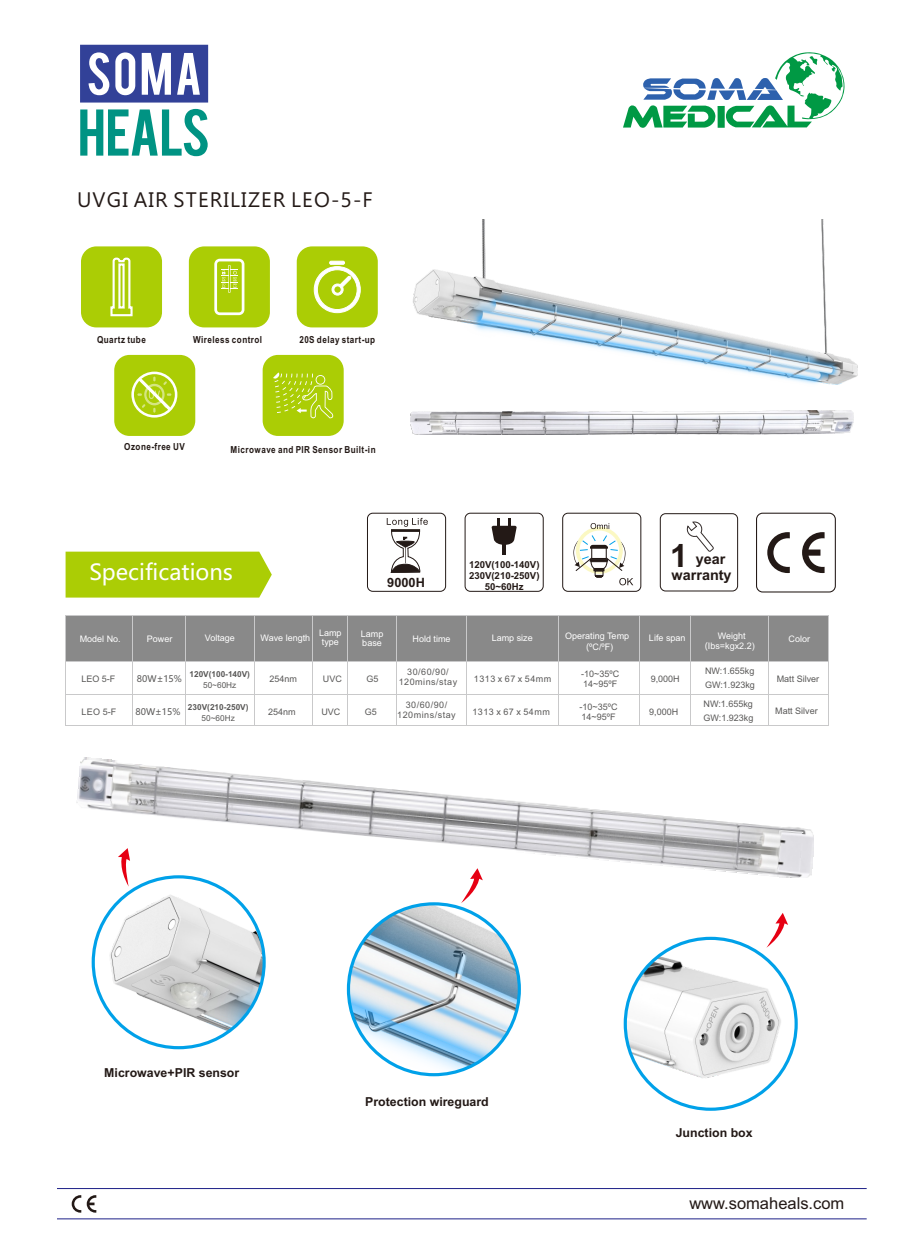
<style>
.page{position:relative;width:920px;height:1238px;background:#fff}
.page>*{position:absolute;margin:0;border:0;box-sizing:border-box;transform-origin:0 0}
.t1{font:21.9px "Microsoft Ya Hei";color:#fff}
.t2{font:21px "Ebrima";letter-spacing:.055em;color:#231916}
.t3{font:16.5px "Arial";color:#231916}
.t4{font:700 14.4px "Arial";color:#231916}
.t5{font:700 12.75px "Arial";color:#231916}
.t6{font:700 12.3px "Arial";color:#231916}
.t7{font:700 9.75px "Arial";letter-spacing:.055em;color:#231916;scale:.84 1}
.t8{font:700 9.6px/10.6px "Arial";color:#231916;text-align:center}
.t9{font:9px/14px "Arial";color:#595857}
.t10{font:9px/9.1px "Arial";color:#fff;text-align:center}
.t11{font:9px/10.1px "Arial";letter-spacing:.055em;color:#595857;text-align:center}
.t12{font:9px "Microsoft Ya Hei";color:#595857}
.t13{font:700 8.25px "Arial";color:#595857}
.t14{font:8.25px "Arial";color:#595857}
.s1{font-size:31.95px}
.s2{font-family:"Microsoft Ya Hei"}
</style>
<div class="page">
<hr style="left:57px;top:1188px;width:809px;height:1px;background:#1e2188">
<hr style="left:57px;top:1218px;width:809px;height:1px;background:#1e2188">
<svg style="left:72px;top:1195px;width:9px;height:17px"></svg>
<svg style="left:87px;top:1195px;width:9px;height:17px"></svg>
<svg style="left:623px;top:52px;width:222px;height:76px"></svg>
<svg style="left:80px;top:45px;width:128px;height:58px"></svg>
<svg style="left:80px;top:109px;width:128px;height:47px"></svg>
<div style="left:66px;top:551px;width:206px;height:46px;background:#abcd05"></div>
<div style="left:66px;top:615px;width:762px;height:46px;background:#898989"></div>
<hr style="left:132px;top:615px;width:1px;height:110px;background:#c9c9ca">
<hr style="left:185px;top:615px;width:1px;height:110px;background:#c9c9ca">
<hr style="left:254px;top:615px;width:1px;height:110px;background:#c9c9ca">
<hr style="left:312px;top:615px;width:1px;height:111px;background:#c9c9ca">
<hr style="left:690px;top:615px;width:1px;height:110px;background:#c9c9ca">
<hr style="left:558px;top:615px;width:1px;height:110px;background:#c9c9ca">
<hr style="left:768px;top:615px;width:1px;height:110px;background:#c9c9ca">
<hr style="left:396px;top:615px;width:1px;height:111px;background:#c9c9ca">
<hr style="left:639px;top:615px;width:1px;height:110px;background:#c9c9ca">
<hr style="left:466px;top:615px;width:1px;height:111px;background:#c9c9ca">
<hr style="left:347px;top:615px;width:1px;height:110px;background:#c9c9ca">
<hr style="left:65px;top:615px;width:1px;height:111px;background:#c9c9ca">
<hr style="left:827px;top:615px;width:1px;height:110px;background:#c9c9ca">
<hr style="left:66px;top:615px;width:762px;height:1px;background:#c9c9ca">
<hr style="left:66px;top:661px;width:762px;height:1px;background:#c9c9ca">
<hr style="left:66px;top:725px;width:762px;height:1px;background:#c9c9ca">
<div style="left:660px;top:513px;width:78px;height:78px;border:1px solid #231916;border-radius:5px"></div>
<svg style="left:686px;top:521px;width:28px;height:31px"></svg>
<div style="left:562px;top:513px;width:79px;height:79px;border:1px solid #231916;border-radius:5px"></div>
<svg style="left:573px;top:523px;width:60px;height:62px"></svg>
<svg style="left:387px;top:518px;width:41px;height:55px"></svg>
<div style="left:367px;top:513px;width:79px;height:79px;border:1px solid #231916;border-radius:5px"></div>
<div style="left:464px;top:513px;width:79px;height:79px;border:1px solid #231916;border-radius:5px"></div>
<hr style="left:502px;top:538px;width:4px;height:17px;background:#231916">
<svg style="left:491px;top:519px;width:25px;height:26px"></svg>
<div style="left:756px;top:512px;width:79px;height:80px;border:1px solid #231916;border-radius:6px"></div>
<svg style="left:767px;top:532px;width:22px;height:41px"></svg>
<svg style="left:802px;top:532px;width:22px;height:41px"></svg>
<div style="left:263px;top:355px;width:81px;height:81px;background:#abcd05;border-radius:15px"></div>
<svg style="left:273px;top:372px;width:60px;height:47px"></svg>
<div style="left:114px;top:355px;width:81px;height:81px;background:#abcd05;border-radius:15px"></div>
<div style="left:131px;top:371px;width:46px;height:46px;border:3px solid #fff;border-radius:50%"></div>
<svg style="left:137px;top:376px;width:35px;height:36px"></svg>
<div style="left:297px;top:246px;width:81px;height:81px;background:#abcd05;border-radius:15px"></div>
<svg style="left:314px;top:261px;width:46px;height:52px"></svg>
<div style="left:189px;top:246px;width:81px;height:81px;background:#abcd05;border-radius:15px"></div>
<svg style="left:214px;top:259px;width:30px;height:56px"></svg>
<div style="left:81px;top:246px;width:81px;height:81px;background:#abcd05;border-radius:15px"></div>
<svg style="left:110px;top:257px;width:23px;height:60px"></svg>
<img style="left:413px;top:220px;width:445px;height:165px">
<hr style="left:66px;top:693px;width:762px;height:1px;background:#c9c9ca">
<img style="left:348px;top:903px;width:171px;height:171px">
<img style="left:93px;top:877px;width:171px;height:170px">
<img style="left:627px;top:940px;width:169px;height:167px">
<svg style="left:118px;top:877px;width:12px;height:9px"></svg>
<svg style="left:461px;top:877px;width:22px;height:26px"></svg>
<svg style="left:766px;top:913px;width:22px;height:34px"></svg>
<img style="left:410px;top:410px;width:443px;height:24px">
<img style="left:77px;top:757px;width:737px;height:120px">
<h2 class="t2" style="left:77px;top:191px;width:297px">UVGI AIR STERILIZER LEO-5-F</h2>
<p class="t7" style="left:97px;top:336px;width:60px">Quartz tube</p>
<p class="t7" style="left:193px;top:336px;width:84px">Wireless control</p>
<p class="t7" style="left:299px;top:336px;width:92px">20S delay start-up</p>
<p class="t7" style="left:124px;top:443px;width:74px">Ozone-free UV</p>
<p class="t7" style="left:231px;top:445px;width:174px">Microwave and PIR Sensor Built-in</p>
<h1 class="t1" style="left:89px;top:562px;width:145px">Specifications</h1>
<h3 class="t5" style="left:387px;top:577px;width:39px">9000H</h3>
<h3 class="t4" style="left:670px;top:553px;width:57px"><span class="s1">1</span> year</h3>
<p class="t8" style="left:469px;top:560px;width:72px">120V(100-140V)<br>230V(210-250V)<br>50~60Hz</p>
<h3 class="t4" style="left:671px;top:569px;width:62px">warranty</h3>
<p class="t10" style="left:80px;top:634px;width:43px">Model No.</p>
<p class="t10" style="left:147px;top:634px;width:27px">Power</p>
<p class="t10" style="left:205px;top:634px;width:32px">Voltage</p>
<p class="t10" style="left:260px;top:634px;width:51px">Wave length</p>
<p class="t10" style="left:319px;top:629px;width:24px">Lamp type</p>
<p class="t10" style="left:361px;top:630px;width:24px;text-align:left">Lamp base</p>
<p class="t10" style="left:412px;top:634px;width:40px">Hold time</p>
<p class="t10" style="left:491px;top:634px;width:43px">Lamp size</p>
<p class="t10" style="left:565px;top:632px;width:65px">Operating Temp</p>
<p class="t10" style="left:649px;top:634px;width:38px">Life span</p>
<p class="t10" style="left:718px;top:632px;width:29px">Weight</p>
<p class="t10" style="left:788px;top:635px;width:23px">Color</p>
<p class="t10" style="left:586px;top:643px;width:29px"><span class="s2">(</span>ºC/ºF)</p>
<p class="t10" style="left:705px;top:642px;width:51px"><span class="s2">(</span>Ibs=kgx2.2)</p>
<p class="t9" style="left:81px;top:672px;width:36px">LEO 5-F</p>
<p class="t9" style="left:81px;top:705px;width:36px">LEO 5-F</p>
<p class="t13" style="left:189px;top:671px;width:62px">120V(100-140V)</p>
<p class="t14" style="left:203px;top:682px;width:35px">50~60Hz</p>
<p class="t12" style="left:137px;top:675px;width:46px">80W±15%</p>
<p class="t12" style="left:135px;top:708px;width:46px">80W±15%</p>
<p class="t13" style="left:188px;top:704px;width:62px">230V(210-250V)</p>
<p class="t14" style="left:202px;top:715px;width:35px">50~60Hz</p>
<p class="t9" style="left:269px;top:672px;width:29px">254nm</p>
<p class="t9" style="left:268px;top:705px;width:29px">254nm</p>
<p class="t9" style="left:323px;top:672px;width:20px">UVC</p>
<p class="t9" style="left:321px;top:705px;width:20px">UVC</p>
<p class="t9" style="left:366px;top:672px;width:14px">G5</p>
<p class="t11" style="left:399px;top:667px;width:60px">30/60/90/<br>120mins/stay</p>
<p class="t9" style="left:365px;top:705px;width:14px">G5</p>
<p class="t11" style="left:397px;top:701px;width:60px">30/60/90/<br>120mins/stay</p>
<p class="t11" style="left:474px;top:675px;width:79px">1313 x 67 x 54mm</p>
<p class="t11" style="left:472px;top:708px;width:79px">1313 x 67 x 54mm</p>
<p class="t9" style="left:705px;top:665px;width:51px">NW:1.655kg<br>GW:1.923kg</p>
<p class="t9" style="left:581px;top:669px;width:40px;line-height:9.9px">-10~35ºC<br>14~95ºF</p>
<p class="t9" style="left:579px;top:702px;width:40px;line-height:9.9px">-10~35ºC<br>14~95ºF</p>
<p class="t9" style="left:703px;top:698px;width:51px">NW:1.655kg<br>GW:1.923kg</p>
<p class="t9" style="left:650px;top:672px;width:31px">9,000H</p>
<p class="t9" style="left:649px;top:705px;width:31px">9,000H</p>
<p class="t9" style="left:776px;top:672px;width:44px">Matt Silver</p>
<p class="t9" style="left:775px;top:705px;width:44px">Matt Silver</p>
<h3 class="t6" style="left:104px;top:1067px;width:136px">Microwave+PIR sensor</h3>
<h3 class="t6" style="left:365px;top:1097px;width:125px">Protection wireguard</h3>
<h3 class="t6" style="left:675px;top:1128px;width:78px">Junction box</h3>
<h3 class="t3" style="left:689px;top:1196px;width:156px">www.somaheals.com</h3>
</div>
